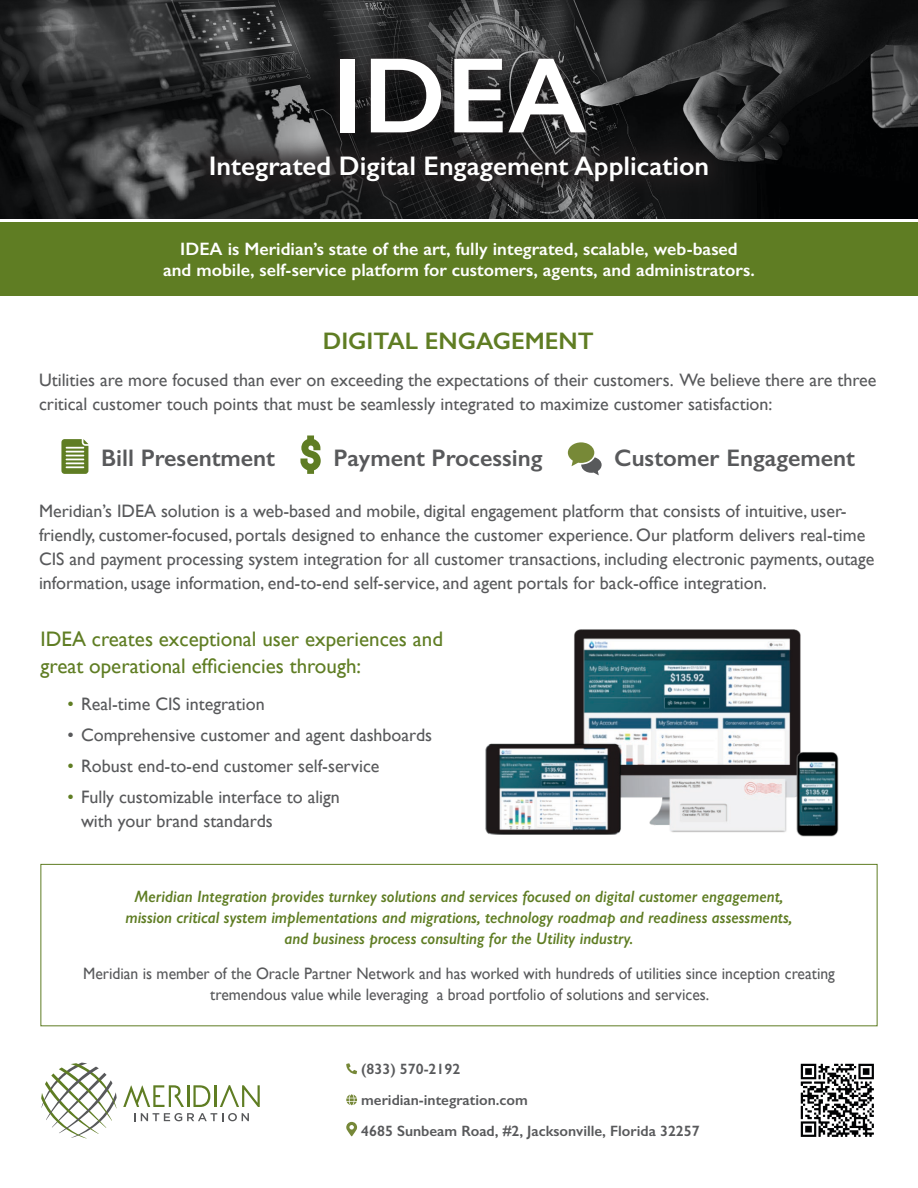
<style>
.page{position:relative;width:918px;height:1188px;background:#fff}
.page>*{position:absolute;margin:0;border:0;box-sizing:border-box;transform-origin:0 0}
.t1{font:600 108px "Gill Sans";color:#fff}
.t2{font:600 27px "Gill Sans";color:#fff}
.t3{font:600 24px "Gill Sans";color:#58595b}
.t4{font:600 24px "Gill Sans";color:#5f7d23}
.t5{font:21px/27px "Gill Sans";color:#5f7d23}
.bullet{font:18px/24px "Gill Sans";color:#58595b}
.t6{font:600 18px/21.6px "Gill Sans";color:#fff;text-align:center}
.t7{font:italic 600 16.5px/21px "Gill Sans";color:#5f7d23;text-align:center;scale:.95 1}
.t8{font:16.5px/21px "Gill Sans";color:#58595b;text-align:center;scale:.95 1}
.t9{font:600 15px/31px "Gill Sans";color:#58595b}
.s1{color:#5f7d23}
</style>
<div class="page">
<div style="left:0;top:223px;width:918px;height:73px;background:#5f7d23"></div>
<svg style="left:346px;top:1063px;width:11px;height:11px"></svg>
<svg style="left:346px;top:1094px;width:11px;height:11px"></svg>
<svg style="left:346px;top:1122px;width:11px;height:14px"></svg>
<img style="left:800px;top:1063px;width:74px;height:74px">
<svg style="left:41px;top:1063px;width:76px;height:75px"></svg>
<svg style="left:134px;top:1113px;width:115px;height:8px"></svg>
<hr style="left:187px;top:1085px;width:2px;height:22px;background:#5f7d23">
<svg style="left:193px;top:1085px;width:17px;height:22px"></svg>
<hr style="left:215px;top:1085px;width:2px;height:22px;background:#5f7d23">
<svg style="left:220px;top:1085px;width:40px;height:22px"></svg>
<svg style="left:123px;top:1085px;width:61px;height:22px"></svg>
<div style="left:40px;top:864px;width:838px;height:162px;border:1px solid #5f7d23"></div>
<svg style="left:0;top:0;width:918px;height:219px;background:#28292a"></svg>
<div style="left:325px;top:43px;width:274px;height:105px;background:#231f20;opacity:.75"></div>
<div style="left:332px;top:50px;width:261px;height:90px;background:#231f20;opacity:.75"></div>
<svg style="left:61px;top:439px;width:27px;height:35px"></svg>
<svg style="left:300px;top:436px;width:21px;height:38px"></svg>
<svg style="left:568px;top:442px;width:34px;height:33px"></svg>
<img style="left:486px;top:629px;width:353px;height:208px">
<div style="left:185px;top:131px;width:548px;height:75px;background:#231f20;opacity:.75"></div>
<p class="t1" style="left:332px;top:31px;width:256px">IDEA</p>
<p class="t2" style="left:209px;top:149px;width:502px">Integrated Digital Engagement Application</p>
<p class="t6" style="left:163px;top:238px;width:593px">IDEA is Meridian’s state of the art, fully integrated, scalable, web-based<br>and mobile, self-service platform for customers, agents, and administrators.</p>
<p class="t4" style="left:323px;top:326px;width:272px">DIGITAL ENGAGEMENT</p>
<p class="bullet" style="left:39px;top:368px;width:839px">Utilities are more focused than ever on exceeding the expectations of their customers. We believe there are three critical customer touch points that must be seamlessly integrated to maximize customer satisfaction:</p>
<p class="t3" style="left:101px;top:444px;width:175px">Bill Presentment</p>
<p class="t3" style="left:333px;top:444px;width:211px">Payment Processing</p>
<p class="t3" style="left:614px;top:444px;width:242px">Customer Engagement</p>
<p class="bullet" style="left:39px;top:499px;width:837px">Meridian’s IDEA solution is a web-based and mobile, digital engagement platform that consists of intuitive, user&shy;friendly, customer-focused, portals designed to enhance the customer experience. Our platform delivers real-time CIS and payment processing system integration for all customer transactions, including electronic payments, outage information, usage information, end-to-end self-service, and agent portals for back-office integration.</p>
<p class="t5" style="left:40px;top:625px;width:404px">IDEA creates exceptional user experiences and great operational efficiencies through:</p>
<p class="bullet" style="left:68px;top:692px;width:199px"><span class="s1">•</span> Real-time CIS integration</p>
<p class="bullet" style="left:68px;top:723px;width:366px">• Comprehensive customer and agent dashboards</p>
<p class="bullet" style="left:68px;top:754px;width:314px"><span class="s1">•</span> Robust end-to-end customer self-service</p>
<p class="bullet" style="left:81px;top:784px;width:260px;text-indent:-14px"><span class="s1">•</span> Fully customizable interface to align with your brand standards</p>
<p class="t7" style="left:125px;top:886px;width:704px">Meridian Integration provides turnkey solutions and services focused on digital customer engagement, mission critical system implementations and migrations, technology roadmap and readiness assessments, and business process consulting for the Utility industry.</p>
<p class="t8" style="left:83px;top:963px;width:793px">Meridian is member of the Oracle Partner Network and has worked with hundreds of utilities since inception creating tremendous value while leveraging a broad portfolio of solutions and services.</p>
<p class="t9" style="left:361px;top:1053px;width:340px">(833) 570-2192<br>meridian-integration.com<br>4685 Sunbeam Road, #2, Jacksonville, Florida 32257</p>
</div>
